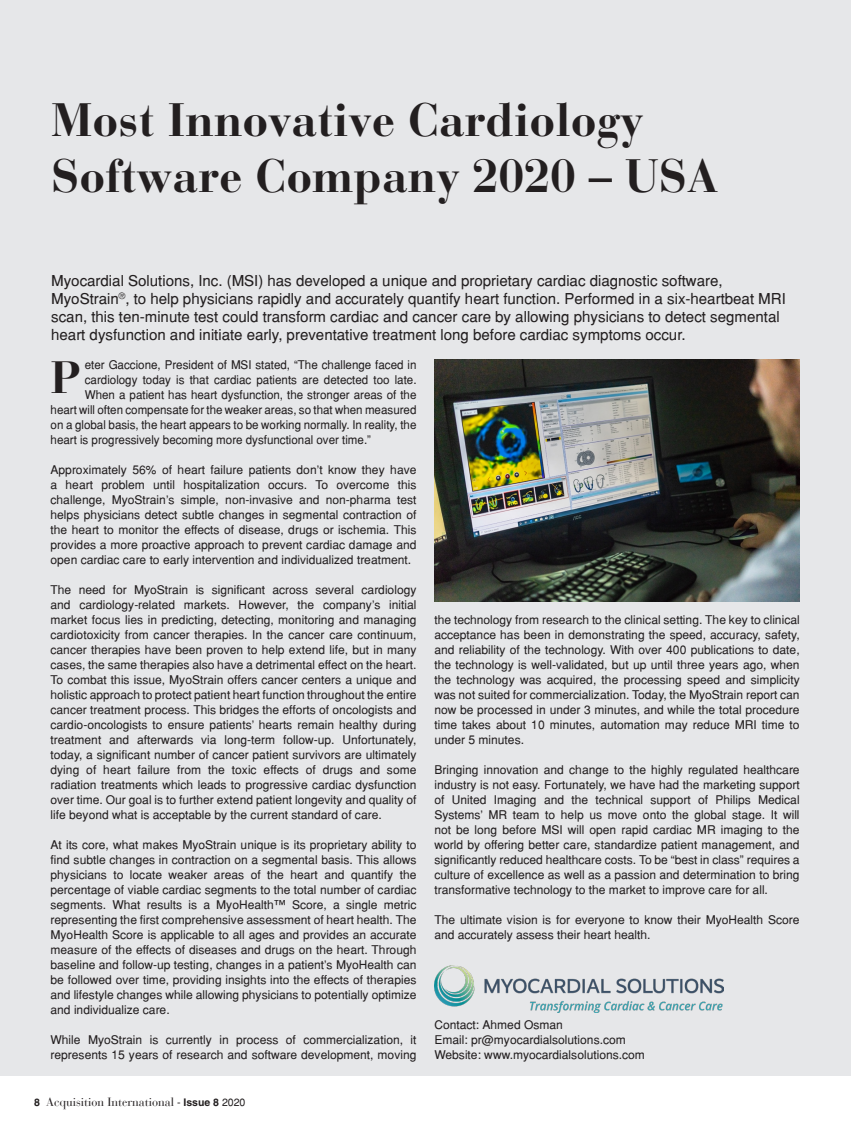
<style>
.page{position:relative;width:851px;height:1127px;background:#fff}
.page>*{position:absolute;margin:0;border:0;box-sizing:border-box;transform-origin:0 0}
.t1{font:700 46.5px/55.8px "Bauer Bodoni";color:#231f20}
.t2{font:700 45px "Bauer Bodoni";color:#231f20}
.t3{font:15px/18px "Helvetica";color:#231f20}
.t4{font:12px/15px "Helvetica";color:#231f20;text-align:justify}
.t5{font:12px "Helvetica";color:#231f20;scale:.96 1}
.t6{font:12px "Bauer Bodoni LT";color:#231f20}
.s1{font-family:"Helvetica";font-weight:700;font-size:10.5px}
.s2{font-family:"Helvetica";font-size:10.5px}
</style>
<div class="page">
<div style="left:0;top:0;width:850px;height:1076px;background:#e6e7e9"></div>
<img style="left:434px;top:360px;width:365px;height:242px">
<img style="left:434px;top:965px;width:289px;height:47px">
<p class="t1" style="left:51px;top:92px;width:668px">Most Innovative Cardiology<br>Software Company 2020 – USA</p>
<p class="t3" style="left:51px;top:271px;width:736px">Myocardial Solutions, Inc. (MSI) has developed a unique and proprietary cardiac diagnostic software, MyoStrain<sup>®</sup>, to help physicians rapidly and accurately quantify heart function. Performed in a six-heartbeat MRI scan, this ten-minute test could transform cardiac and cancer care by allowing physicians to detect segmental heart dysfunction and initiate early, preventative treatment long before cardiac symptoms occur.</p>
<p class="t5" style="left:85px;top:357px;width:347px">eter Gaccione, President of MSI stated, “The challenge faced in</p>
<p class="t5" style="left:85px;top:372px;width:347px">cardiology today is that cardiac patients are detected too late.</p>
<p class="t5" style="left:85px;top:387px;width:347px">When a patient has heart dysfunction, the stronger areas of the</p>
<p class="t5" style="left:51px;top:402px;width:382px">heart will often compensate for the weaker areas, so that when measured</p>
<p class="t5" style="left:51px;top:417px;width:382px">on a global basis, the heart appears to be working normally. In reality, the</p>
<p class="t5" style="left:51px;top:432px;width:335px">heart is progressively becoming more dysfunctional over time.”</p>
<p class="t4" style="left:51px;top:462px;width:367px">Approximately 56% of heart failure patients don’t know they have a heart problem until hospitalization occurs. To overcome this challenge, MyoStrain’s simple, non-invasive and non-pharma test helps physicians detect subtle changes in segmental contraction of the heart to monitor the effects of disease, drugs or ischemia. This provides a more proactive approach to prevent cardiac damage and open cardiac care to early intervention and individualized treatment.</p>
<p class="t4" style="left:51px;top:582px;width:367px">The need for MyoStrain is significant across several cardiology and cardiology-related markets. However, the company’s initial market focus lies in predicting, detecting, monitoring and managing cardiotoxicity from cancer therapies. In the cancer care continuum, cancer therapies have been proven to help extend life, but in many cases, the same therapies also have a detrimental effect on the heart.<br>To combat this issue, MyoStrain offers cancer centers a unique and holistic approach to protect patient heart function throughout the entire cancer treatment process. This bridges the efforts of oncologists and cardio-oncologists to ensure patients’ hearts remain healthy during treatment and afterwards via long-term follow-up. Unfortunately, today, a significant number of cancer patient survivors are ultimately dying of heart failure from the toxic effects of drugs and some radiation treatments which leads to progressive cardiac dysfunction over time. Our goal is to further extend patient longevity and quality of life beyond what is acceptable by the current standard of care.</p>
<p class="t4" style="left:51px;top:837px;width:367px">At its core, what makes MyoStrain unique is its proprietary ability to find subtle changes in contraction on a segmental basis. This allows physicians to locate weaker areas of the heart and quantify the percentage of viable cardiac segments to the total number of cardiac segments. What results is a MyoHealth™ Score, a single metric representing the first comprehensive assessment of heart health. The MyoHealth Score is applicable to all ages and provides an accurate measure of the effects of diseases and drugs on the heart. Through baseline and follow-up testing, changes in a patient’s MyoHealth can be followed over time, providing insights into the effects of therapies and lifestyle changes while allowing physicians to potentially optimize and individualize care.</p>
<p class="t4" style="left:51px;top:1032px;width:367px">While MyoStrain is currently in process of commercialization, it represents 15 years of research and software development, moving</p>
<p class="t2" style="left:51px;top:350px;width:32px">P</p>
<p class="t4" style="left:434px;top:612px;width:367px">the technology from research to the clinical setting. The key to clinical acceptance has been in demonstrating the speed, accuracy, safety, and reliability of the technology. With over 400 publications to date, the technology is well-validated, but up until three years ago, when the technology was acquired, the processing speed and simplicity was not suited for commercialization. Today, the MyoStrain report can now be processed in under 3 minutes, and while the total procedure time takes about 10 minutes, automation may reduce MRI time to under 5 minutes.</p>
<p class="t4" style="left:434px;top:762px;width:367px">Bringing innovation and change to the highly regulated healthcare industry is not easy. Fortunately, we have had the marketing support of United Imaging and the technical support of Philips Medical Systems’ MR team to help us move onto the global stage. It will not be long before MSI will open rapid cardiac MR imaging to the world by offering better care, standardize patient management, and significantly reduced healthcare costs. To be “best in class” requires a culture of excellence as well as a passion and determination to bring transformative technology to the market to improve care for all.</p>
<p class="t4" style="left:434px;top:912px;width:367px">The ultimate vision is for everyone to know their MyoHealth Score and accurately assess their heart health.</p>
<p class="t4" style="left:434px;top:1017px;width:130px">Contact: Ahmed Osman</p>
<p class="t4" style="left:434px;top:1032px;width:193px">Email: pr@myocardialsolutions.com</p>
<p class="t4" style="left:434px;top:1047px;width:212px">Website: www.myocardialsolutions.com</p>
<p class="t6" style="left:34px;top:1095px;width:213px"><span class="s1">8</span> Acquisition International <span class="s2">-</span> <span class="s1">Issue 8</span> <span class="s2">2020</span></p>
</div>
